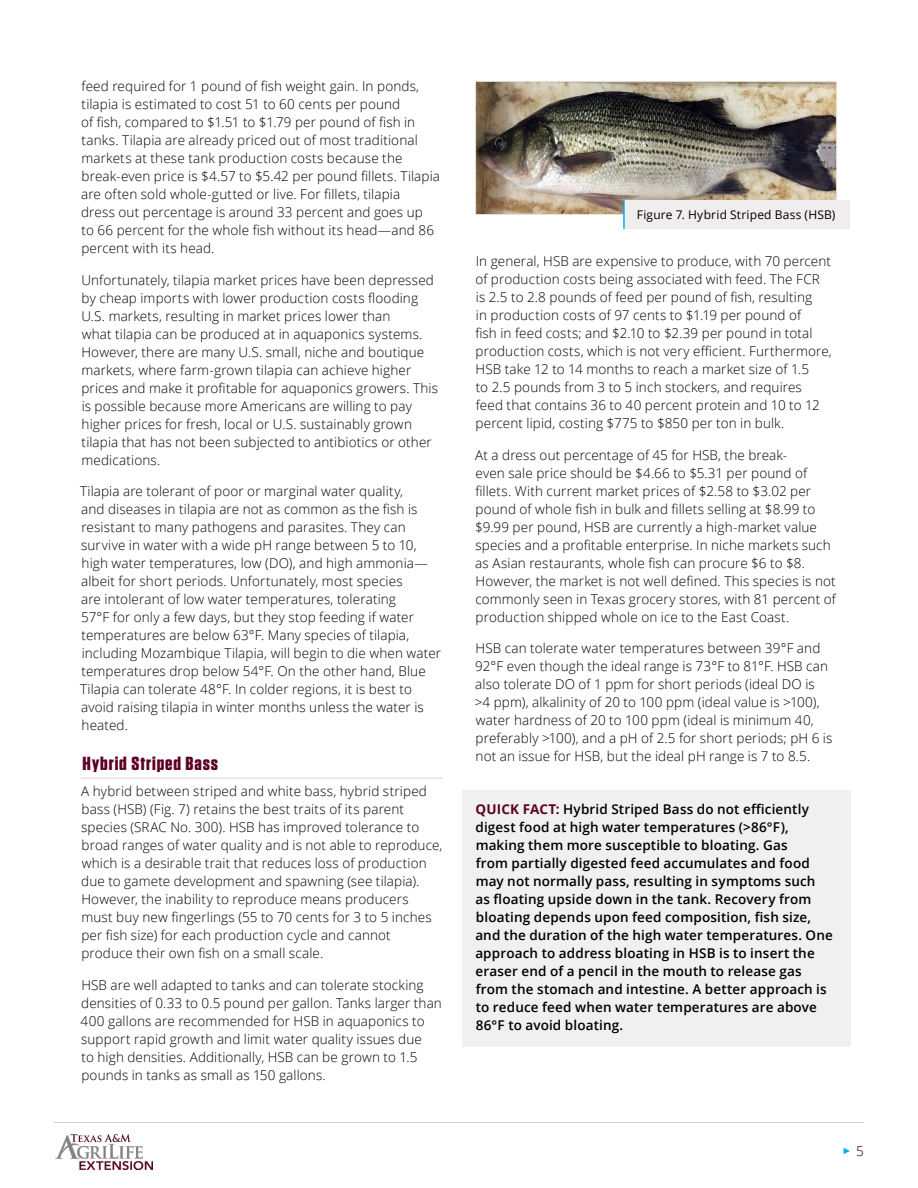
<style>
.page{position:relative;width:918px;height:1188px;background:#fff}
.page>*{position:absolute;margin:0;border:0;box-sizing:border-box;transform-origin:0 0}
.t1{font:700 18.9px "Tungsten";letter-spacing:.04em;color:#5d0025;scale:1.11 1}
.t2{font:300 13.5px/18px "Open Sans";letter-spacing:.01em;color:#000}
.t3{font:600 13.5px/18px "Open Sans";letter-spacing:.01em;color:#000}
.Figure_Captions{font:12px "Open Sans";letter-spacing:.02em;color:#000}
.t4{font:9px "Arial";color:#00aeef}
.s1{font-weight:700;color:#5d0025}
.s2{font-family:"Open Sans";font-weight:300;font-size:13.5px;color:#000}
</style>
<div class="page">
<hr style="left:54px;top:1122px;width:810px;height:1px;background:#d1d3d4">
<img style="left:55px;top:1134px;width:97px;height:36px">
<hr style="left:81px;top:778px;width:362px;height:1px;background:#d1d3d4">
<img style="left:477px;top:83px;width:358px;height:130px">
<div style="left:475px;top:81px;width:362px;height:134px;border:1px solid #e5e6e5"></div>
<div style="left:624px;top:200px;width:225px;height:29px;background:#efeded"></div>
<hr style="left:623px;top:200px;width:2px;height:29px;background:#00aeef">
<div style="left:462px;top:791px;width:388px;height:256px;background:#f0f0f0"></div>
<p class="t2" style="left:81px;top:77px;width:360px">feed required for 1 pound of fish weight gain. In ponds, tilapia is estimated to cost 51 to 60 cents per pound<br>of fish, compared to $1.51 to $1.79 per pound of fish in tanks. Tilapia are already priced out of most traditional markets at these tank production costs because the break-even price is $4.57 to $5.42 per pound fillets. Tilapia are often sold whole-gutted or live. For fillets, tilapia<br>dress out percentage is around 33 percent and goes up<br>to 66 percent for the whole fish without its head—and 86 percent with its head.</p>
<p class="t2" style="left:81px;top:271px;width:358px">Unfortunately, tilapia market prices have been depressed by cheap imports with lower production costs flooding U.S. markets, resulting in market prices lower than<br>what tilapia can be produced at in aquaponics systems.<br>However, there are many U.S. small, niche and boutique markets, where farm-grown tilapia can achieve higher prices and make it profitable for aquaponics growers. This is possible because more Americans are willing to pay higher prices for fresh, local or U.S. sustainably grown tilapia that has not been subjected to antibiotics or other medications.</p>
<p class="t2" style="left:80px;top:482px;width:363px">Tilapia are tolerant of poor or marginal water quality,<br>and diseases in tilapia are not as common as the fish is resistant to many pathogens and parasites. They can survive in water with a wide pH range between 5 to 10, high water temperatures, low (DO), and high ammonia— albeit for short periods. Unfortunately, most species<br>are intolerant of low water temperatures, tolerating<br>57°F for only a few days, but they stop feeding if water temperatures are below 63°F. Many species of tilapia, including Mozambique Tilapia, will begin to die when water temperatures drop below 54°F. On the other hand, Blue Tilapia can tolerate 48°F. In colder regions, it is best to avoid raising tilapia in winter months unless the water is heated.</p>
<h3 class="t1" style="left:83px;top:754px;width:124px">Hybrid Striped Bass</h3>
<p class="t2" style="left:81px;top:782px;width:363px">A hybrid between striped and white bass, hybrid striped bass (HSB) (Fig. 7) retains the best traits of its parent species (SRAC No. 300). HSB has improved tolerance to broad ranges of water quality and is not able to reproduce, which is a desirable trait that reduces loss of production due to gamete development and spawning (see tilapia).<br>However, the inability to reproduce means producers must buy new fingerlings (55 to 70 cents for 3 to 5 inches per fish size) for each production cycle and cannot produce their own fish on a small scale.</p>
<p class="t2" style="left:81px;top:976px;width:363px">HSB are well adapted to tanks and can tolerate stocking densities of 0.33 to 0.5 pound per gallon. Tanks larger than 400 gallons are recommended for HSB in aquaponics to support rapid growth and limit water quality issues due<br>to high densities. Additionally, HSB can be grown to 1.5 pounds in tanks as small as 150 gallons.</p>
<p class="Figure_Captions" style="left:637px;top:207px;width:200px">Figure 7. Hybrid Striped Bass (HSB)</p>
<p class="t2" style="left:475px;top:252px;width:358px">In general, HSB are expensive to produce, with 70 percent of production costs being associated with feed. The FCR is 2.5 to 2.8 pounds of feed per pound of fish, resulting<br>in production costs of 97 cents to $1.19 per pound of<br>fish in feed costs; and $2.10 to $2.39 per pound in total production costs, which is not very efficient. Furthermore, HSB take 12 to 14 months to reach a market size of 1.5<br>to 2.5 pounds from 3 to 5 inch stockers, and requires feed that contains 36 to 40 percent protein and 10 to 12 percent lipid, costing $775 to $850 per ton in bulk.</p>
<p class="t2" style="left:475px;top:445px;width:362px">At a dress out percentage of 45 for HSB, the break-<br>even sale price should be $4.66 to $5.31 per pound of fillets. With current market prices of $2.58 to $3.02 per pound of whole fish in bulk and fillets selling at $8.99 to $9.99 per pound, HSB are currently a high-market value species and a profitable enterprise. In niche markets such as Asian restaurants, whole fish can procure $6 to $8.<br>However, the market is not well defined. This species is not commonly seen in Texas grocery stores, with 81 percent of production shipped whole on ice to the East Coast.</p>
<p class="t2" style="left:475px;top:639px;width:359px">HSB can tolerate water temperatures between 39°F and 92°F even though the ideal range is 73°F to 81°F. HSB can also tolerate DO of 1 ppm for short periods (ideal DO is &gt;4 ppm), alkalinity of 20 to 100 ppm (ideal value is &gt;100), water hardness of 20 to 100 ppm (ideal is minimum 40, preferably &gt;100), and a pH of 2.5 for short periods; pH 6 is not an issue for HSB, but the ideal pH range is 7 to 8.5.</p>
<p class="t3" style="left:475px;top:800px;width:359px"><span class="s1">QUICK FACT:</span> Hybrid Striped Bass do not efficiently digest food at high water temperatures (&gt;86°F), making them more susceptible to bloating. Gas<br>from partially digested feed accumulates and food may not normally pass, resulting in symptoms such as floating upside down in the tank. Recovery from bloating depends upon feed composition, fish size, and the duration of the high water temperatures. One approach to address bloating in HSB is to insert the eraser end of a pencil in the mouth to release gas from the stomach and intestine. A better approach is to reduce feed when water temperatures are above 86°F to avoid bloating.</p>
<p class="t4" style="left:843px;top:1145px;width:23px">► <span class="s2">5</span></p>
</div>
